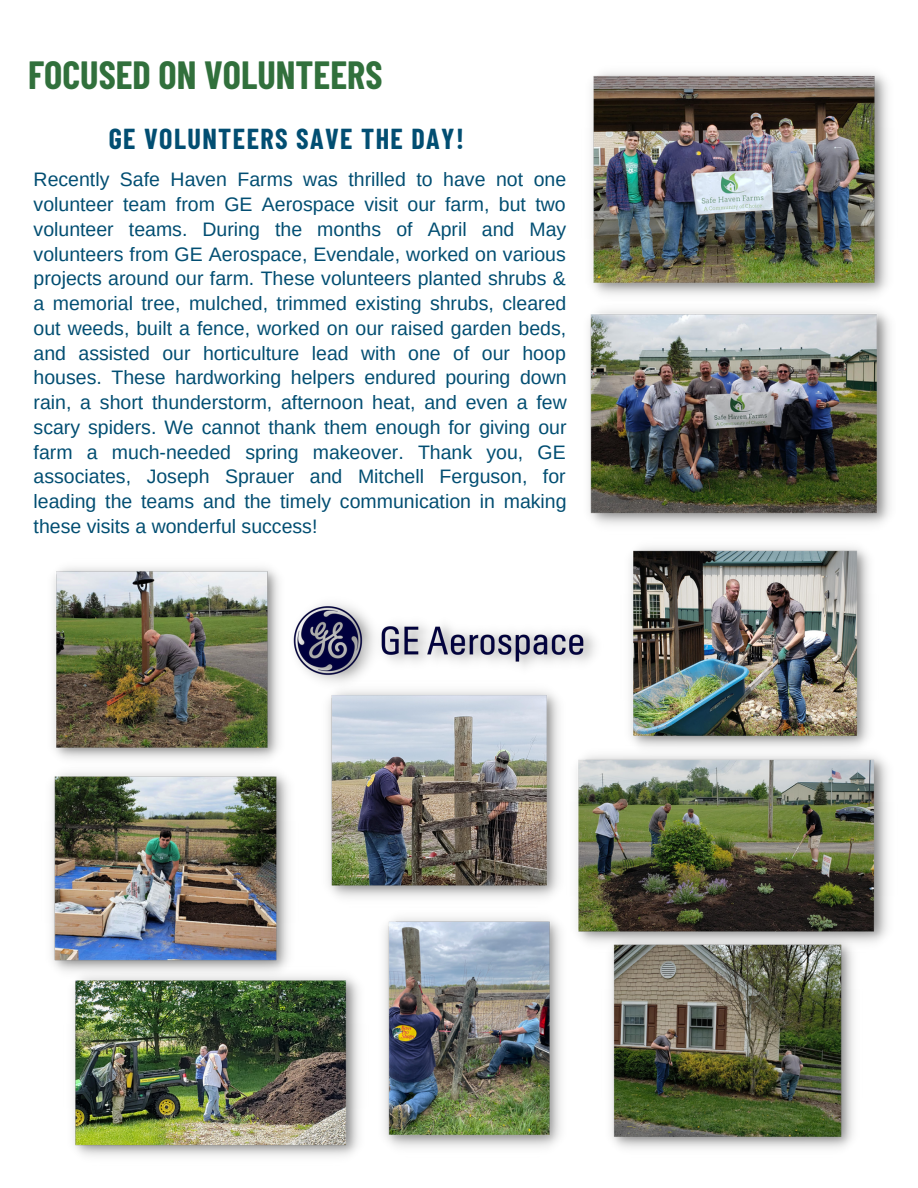
<style>
.page{position:relative;width:918px;height:1188px;background:#fff}
.page>*{position:absolute;margin:0;border:0;box-sizing:border-box;transform-origin:0 0}
.t1{font:700 38.4px "Barlow Condensed";color:#31703c}
.t2{font:700 28.2px "Barlow Condensed";letter-spacing:.05em;color:#024e72}
.t3{font:19.5px/24.8px "Arimo";color:#024e72;text-align:justify}
</style>
<div class="page">
<img style="left:73px;top:976px;width:286px;height:180px">
<img style="left:611px;top:953px;width:243px;height:196px">
<img style="left:328px;top:693px;width:231px;height:205px">
<img style="left:589px;top:310px;width:301px;height:215px">
<img style="left:591px;top:72px;width:297px;height:223px">
<img style="left:630px;top:547px;width:239px;height:199px">
<img style="left:53px;top:567px;width:226px;height:192px">
<img style="left:51px;top:772px;width:247px;height:209px">
<img style="left:576px;top:746px;width:312px;height:207px">
<img style="left:293px;top:603px;width:302px;height:90px">
<img style="left:384px;top:917px;width:177px;height:231px">
<p class="t1" style="left:28px;top:50px;width:356px">FOCUSED ON VOLUNTEERS</p>
<p class="t2" style="left:109px;top:121px;width:357px">GE VOLUNTEERS SAVE THE DAY!</p>
<p class="t3" style="left:34px;top:167px;width:535px">Recently Safe Haven Farms was thrilled to have not one volunteer team from GE Aerospace visit our farm, but two volunteer teams. During the months of April and May volunteers from GE Aerospace, Evendale, worked on various projects around our farm. These volunteers planted shrubs &amp; a memorial tree, mulched, trimmed existing shrubs, cleared out weeds, built a fence, worked on our raised garden beds, and assisted our horticulture lead with one of our hoop houses. These hardworking helpers endured pouring down rain, a short thunderstorm, afternoon heat, and even a few scary spiders. We cannot thank them enough for giving our farm a much-needed spring makeover. Thank you, GE associates, Joseph Sprauer and Mitchell Ferguson, for leading the teams and the timely communication in making these visits a wonderful success!</p>
</div>
